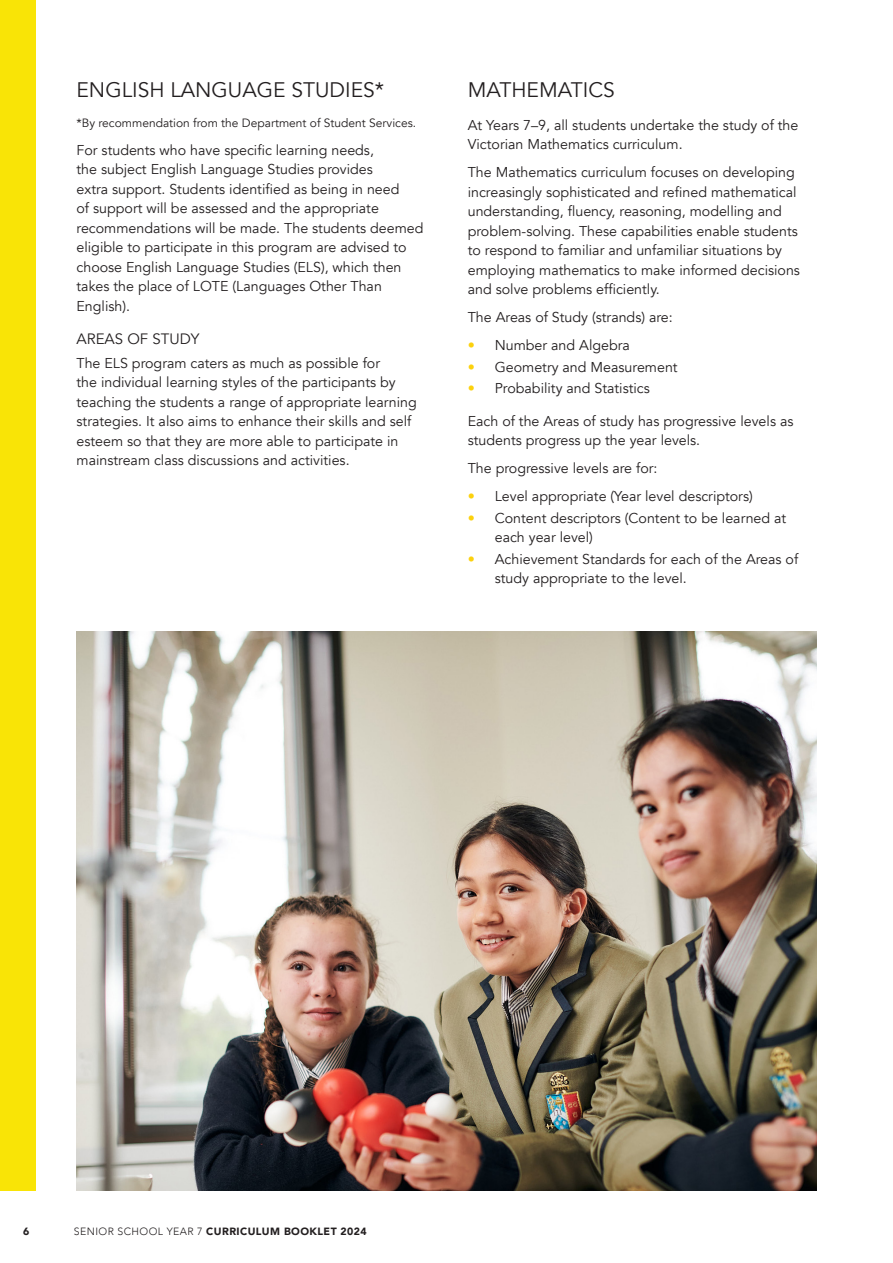
<style>
.page{position:relative;width:893px;height:1263px;background:#fff}
.page>*{position:absolute;margin:0;border:0;box-sizing:border-box;transform-origin:0 0}
.Heading_3{font:21px "Avenir";color:#231f20}
.Heading_4{font:15px "Avenir";color:#231f20}
.Body{font:14.25px/19.5px "Avenir";color:#231f20}
.Fine_Print{font:12px "Avenir";color:#231f20}
.t1{font:900 10.5px "Avenir";letter-spacing:.04em;color:#231f20}
.s1{color:#fcd10d}
.s2{font-weight:300}
</style>
<div class="page">
<div style="left:0;top:0;width:36px;height:1191px;background:#f9e406"></div>
<img style="left:77px;top:631px;width:739px;height:560px">
<p class="Heading_3" style="left:77px;top:78px;width:309px">ENGLISH LANGUAGE STUDIES*</p>
<p class="Fine_Print" style="left:77px;top:115px;width:341px">*By recommendation from the Department of Student Services.</p>
<p class="Body" style="left:77px;top:140px;width:349px">For students who have specific learning needs,<br>the subject English Language Studies provides<br>extra support. Students identified as being in need<br>of support will be assessed and the appropriate recommendations will be made. The students deemed eligible to participate in this program are advised to choose English Language Studies (ELS), which then takes the place of LOTE (Languages Other Than English).</p>
<p class="Heading_4" style="left:77px;top:330px;width:124px">AREAS OF STUDY</p>
<p class="Body" style="left:77px;top:353px;width:342px">The ELS program caters as much as possible for<br>the individual learning styles of the participants by teaching the students a range of appropriate learning strategies. It also aims to enhance their skills and self esteem so that they are more able to participate in mainstream class discussions and activities.</p>
<p class="Heading_3" style="left:468px;top:78px;width:149px">MATHEMATICS</p>
<p class="Body" style="left:468px;top:115px;width:332px">At Years 7–9, all students undertake the study of the<br>Victorian Mathematics curriculum.</p>
<p class="Body" style="left:468px;top:163px;width:334px">The Mathematics curriculum focuses on developing increasingly sophisticated and refined mathematical understanding, fluency, reasoning, modelling and problem-solving. These capabilities enable students to respond to familiar and unfamiliar situations by employing mathematics to make informed decisions and solve problems efficiently.</p>
<p class="Body" style="left:468px;top:308px;width:207px">The Areas of Study (strands) are:</p>
<p class="Body" style="left:468px;top:336px;width:164px"><span class="s1">•</span> Number and Algebra</p>
<p class="Body" style="left:468px;top:357px;width:211px"><span class="s1">•</span> Geometry and Measurement</p>
<p class="Body" style="left:468px;top:379px;width:184px"><span class="s1">•</span> Probability and Statistics</p>
<p class="Body" style="left:468px;top:411px;width:327px">Each of the Areas of study has progressive levels as students progress up the year levels.</p>
<p class="Body" style="left:468px;top:459px;width:191px">The progressive levels are for:</p>
<p class="Body" style="left:468px;top:487px;width:287px"><span class="s1">•</span> Level appropriate (Year level descriptors)</p>
<p class="Body" style="left:495px;top:508px;width:293px;text-indent:-27px"><span class="s1">•</span> Content descriptors (Content to be learned at each year level)</p>
<p class="Body" style="left:495px;top:549px;width:305px;text-indent:-27px"><span class="s1">•</span> Achievement Standards for each of the Areas of study appropriate to the level.</p>
<p class="t1" style="left:23px;top:1222px;width:8px">6</p>
<p class="t1" style="left:74px;top:1222px;width:294px"><span class="s2">SENIOR SCHOOL YEAR 7</span> CURRICULUM BOOKLET 2024</p>
</div>
